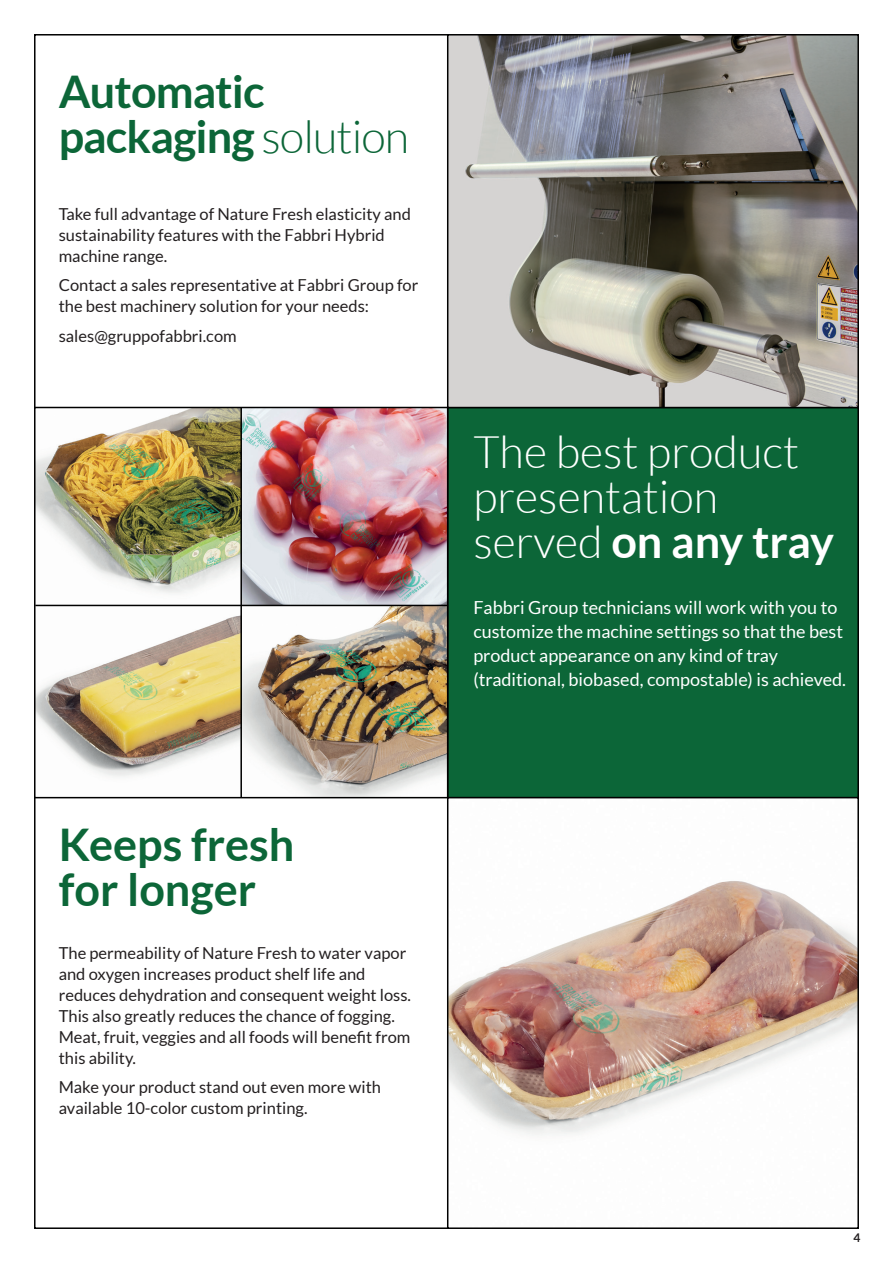
<style>
.page{position:relative;width:893px;height:1263px;background:#fff}
.page>*{position:absolute;margin:0;border:0;box-sizing:border-box;transform-origin:0 0}
.t1{font:300 45px/45px "Lato";color:#fff}
.t2{font:700 45px/45px "Lato";letter-spacing:-.02em;color:#0c6638}
.t3{font:700 45px/45px "Lato";color:#0c6638}
.t4{font:18px/24px "Lato";color:#fff}
.t5{font:16.5px/21px "Lato";color:#231f20}
.t6{font:700 12px "Lato";color:#231f20}
.s1{font-weight:300}
.s2{font-weight:700}
</style>
<div class="page">
<div style="left:34px;top:34px;width:825px;height:1195px;background:#fff;border:2px solid #000"></div>
<div style="left:447px;top:407px;width:412px;height:391px;background:#0c6638;border:2px solid #000"></div>
<img style="left:450px;top:37px;width:406px;height:368px">
<div style="left:447px;top:34px;width:412px;height:374px;border:2px solid #000"></div>
<img style="left:37px;top:410px;width:408px;height:385px">
<div style="left:34px;top:407px;width:414px;height:391px;border:2px solid #000"></div>
<img style="left:450px;top:881px;width:406px;height:254px">
<div style="left:447px;top:797px;width:412px;height:432px;border:2px solid #000"></div>
<hr style="left:240px;top:408px;width:2px;height:389px;background:#000">
<hr style="left:35px;top:605px;width:412px;height:1px;background:#000">
<h1 class="t2" style="left:59px;top:68px;width:352px">Automatic packaging <span class="s1">solution</span></h1>
<p class="t5" style="left:59px;top:203px;width:354px">Take full advantage of Nature Fresh elasticity and sustainability features with the Fabbri Hybrid machine range.</p>
<p class="t5" style="left:59px;top:275px;width:361px">Contact a sales representative at Fabbri Group for the best machinery solution for your needs:</p>
<p class="t5" style="left:59px;top:325px;width:179px">sales@gruppofabbri.com</p>
<h1 class="t3" style="left:59px;top:821px;width:237px">Keeps fresh for longer</h1>
<p class="t5" style="left:59px;top:942px;width:354px">The permeability of Nature Fresh to water vapor and oxygen increases product shelf life and reduces dehydration and consequent weight loss.<br>This also greatly reduces the chance of fogging.<br>Meat, fruit, veggies and all foods will benefit from this ability.</p>
<p class="t5" style="left:59px;top:1077px;width:324px">Make your product stand out even more with available 10-color custom printing.</p>
<h1 class="t1" style="left:473px;top:430px;width:362px">The best product presentation served <span class="s2">on any tray</span></h1>
<p class="t4" style="left:473px;top:596px;width:374px">Fabbri Group technicians will work with you to customize the machine settings so that the best product appearance on any kind of tray (traditional, biobased, compostable) is achieved.</p>
<p class="t6" style="left:853px;top:1230px;width:8px">4</p>
</div>
